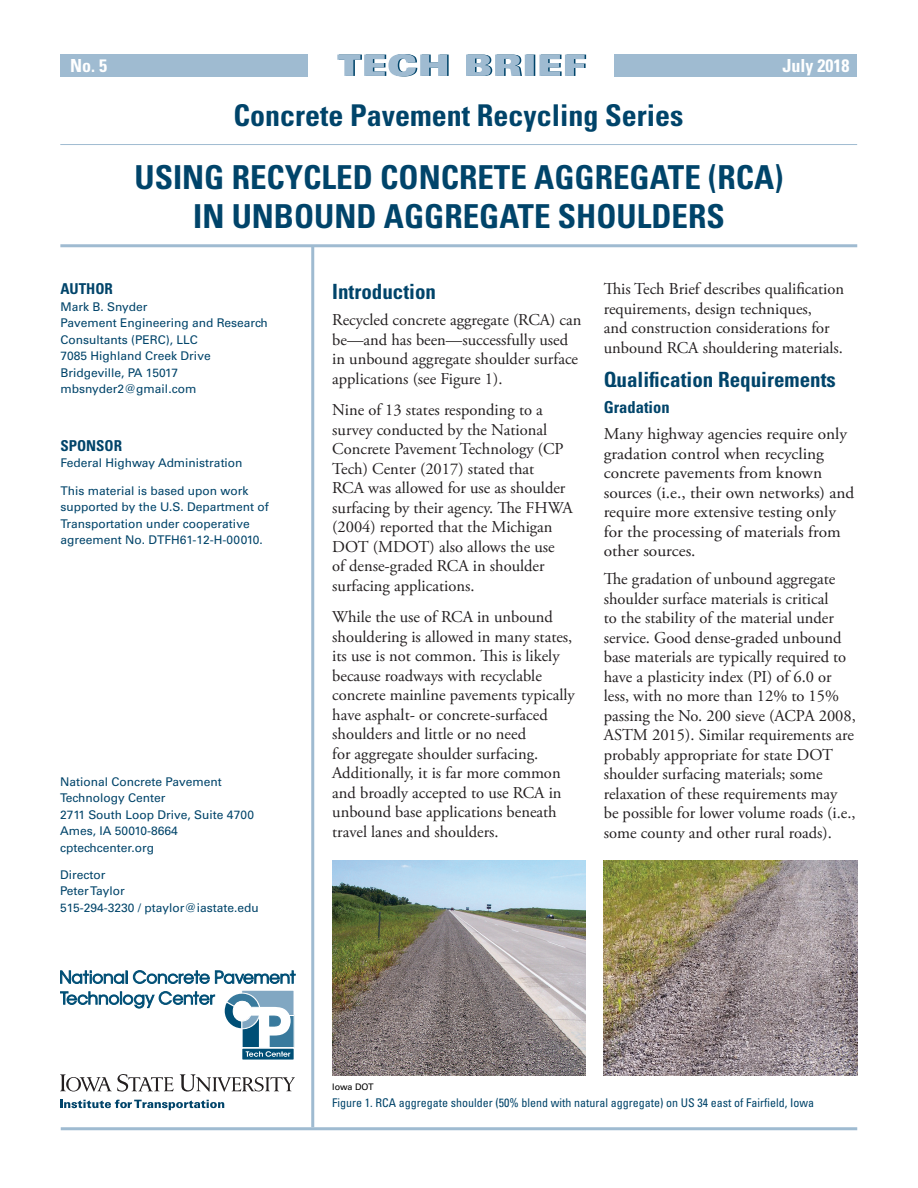
<style>
.page{position:relative;width:918px;height:1188px;background:#fff}
.page>*{position:absolute;margin:0;border:0;box-sizing:border-box;transform-origin:0 0}
.t1{font:700 condensed 33px/39px "Univers";color:#00446a;text-align:center}
.t2{font:700 condensed 30px "Univers";color:#00446a}
.Head_1{font:700 condensed 21px "Univers";color:#00446a}
.Page_Header{font:700 condensed 18px "Univers";color:#fff}
.Body_text{font:16.5px/19.5px "Adobe Garamond Pro";color:#231f20}
.Body_text-2{font:16.5px/19.5px "Adobe Garamond Pro";color:#231f20;scale:1.05 1}
.Head_2{font:700 condensed 16.5px "Univers";color:#00446a}
.Authors_name{font:700 condensed 15px "Univers";color:#00446a}
.Author_info{font:12px/16.5px "Univers";color:#00446a}
.t3{font:condensed 12px "Univers";color:#00446a}
.attribution{font:9px "Univers";color:#000}
</style>
<div class="page">
<div style="left:61px;top:54px;width:247px;height:22px;background:#9fbbd1"></div>
<div style="left:614px;top:54px;width:243px;height:22px;background:#9fbbd1"></div>
<svg style="left:337px;top:54px;width:249px;height:22px"></svg>
<hr style="left:311px;top:246px;width:3px;height:881px;background:#9fbbd1">
<hr style="left:60px;top:244px;width:797px;height:3px;background:#9fbbd1">
<hr style="left:61px;top:1127px;width:796px;height:3px;background:#9fbbd1">
<hr style="left:60px;top:144px;width:797px;height:1px;background:#9fbbd1">
<svg style="left:60px;top:1074px;width:114px;height:18px"></svg>
<svg style="left:180px;top:1074px;width:115px;height:18px"></svg>
<svg style="left:60px;top:1100px;width:164px;height:10px"></svg>
<div style="left:243px;top:1048px;width:51px;height:12px;background:#004f76"></div>
<svg style="left:60px;top:970px;width:236px;height:87px"></svg>
<img style="left:332px;top:861px;width:254px;height:214px">
<img style="left:604px;top:861px;width:253px;height:214px">
<p class="Page_Header" style="left:70px;top:54px;width:38px">No. 5</p>
<p class="Page_Header" style="left:782px;top:54px;width:68px">July 2018</p>
<h2 class="t2" style="left:234px;top:97px;width:452px">Concrete Pavement Recycling Series</h2>
<p class="t1" style="left:135px;top:158px;width:650px">USING RECYCLED CONCRETE AGGREGATE (RCA)<br>IN UNBOUND AGGREGATE SHOULDERS</p>
<p class="Authors_name" style="left:60px;top:280px;width:54px">AUTHOR</p>
<p class="Author_info" style="left:60px;top:298px;width:89px">Mark B. Snyder</p>
<p class="Author_info" style="left:60px;top:315px;width:209px">Pavement Engineering and Research<br>Consultants (PERC), LLC</p>
<p class="Author_info" style="left:60px;top:348px;width:152px">7085 Highland Creek Drive</p>
<p class="Author_info" style="left:60px;top:364px;width:119px">Bridgeville, PA 15017</p>
<p class="Author_info" style="left:60px;top:381px;width:137px">mbsnyder2@gmail.com</p>
<p class="Authors_name" style="left:60px;top:436px;width:63px">SPONSOR</p>
<p class="Author_info" style="left:60px;top:455px;width:184px">Federal Highway Administration</p>
<p class="Author_info" style="left:60px;top:482px;width:210px">This material is based upon work supported by the U.S. Department of Transportation under cooperative agreement No. DTFH61-12-H-00010.</p>
<p class="Author_info" style="left:60px;top:773px;width:163px">National Concrete Pavement<br>Technology Center</p>
<p class="Author_info" style="left:60px;top:806px;width:196px">2711 South Loop Drive, Suite 4700</p>
<p class="Author_info" style="left:60px;top:823px;width:119px">Ames, IA 50010-8664</p>
<p class="Author_info" style="left:60px;top:839px;width:96px">cptechcenter.org</p>
<p class="Author_info" style="left:60px;top:867px;width:47px">Director</p>
<p class="Author_info" style="left:60px;top:883px;width:66px">Peter Taylor</p>
<p class="Author_info" style="left:60px;top:900px;width:200px">515-294-3230 / ptaylor@iastate.edu</p>
<p class="Head_1" style="left:332px;top:279px;width:105px">Introduction</p>
<p class="Body_text" style="left:332px;top:311px;width:251px">Recycled concrete aggregate (RCA) can be—and has been—successfully used in unbound aggregate shoulder surface applications (see Figure 1).</p>
<p class="Body_text" style="left:332px;top:401px;width:242px">Nine of 13 states responding to a survey conducted by the National<br>Concrete Pavement Technology (CP<br>Tech) Center (2017) stated that<br>RCA was allowed for use as shoulder surfacing by their agency. The FHWA (2004) reported that the Michigan<br>DOT (MDOT) also allows the use<br>of dense-graded RCA in shoulder surfacing applications.</p>
<p class="Body_text" style="left:332px;top:608px;width:244px">While the use of RCA in unbound shouldering is allowed in many states, its use is not common. This is likely because roadways with recyclable concrete mainline pavements typically have asphalt- or concrete-surfaced shoulders and little or no need<br>for aggregate shoulder surfacing.<br>Additionally, it is far more common and broadly accepted to use RCA in unbound base applications beneath travel lanes and shoulders.</p>
<p class="Body_text" style="left:604px;top:280px;width:242px">This Tech Brief describes qualification requirements, design techniques,<br>and construction considerations for unbound RCA shouldering materials.</p>
<p class="Head_1" style="left:604px;top:366px;width:234px">Qualification Requirements</p>
<p class="Head_2" style="left:604px;top:397px;width:67px">Gradation</p>
<p class="Body_text-2" style="left:604px;top:425px;width:240px">Many highway agencies require only gradation control when recycling concrete pavements from known sources (i.e., their own networks) and require more extensive testing only for the processing of materials from other sources.</p>
<p class="Body_text" style="left:604px;top:570px;width:254px">The gradation of unbound aggregate shoulder surface materials is critical<br>to the stability of the material under service. Good dense-graded unbound base materials are typically required to have a plasticity index (PI) of 6.0 or less, with no more than 12% to 15% passing the No. 200 sieve (ACPA 2008, ASTM 2015). Similar requirements are probably appropriate for state DOT shoulder surfacing materials; some relaxation of these requirements may be possible for lower volume roads (i.e., some county and other rural roads).</p>
<p class="attribution" style="left:332px;top:1081px;width:43px">Iowa DOT</p>
<p class="t3" style="left:332px;top:1096px;width:483px">Figure 1. RCA aggregate shoulder (50% blend with natural aggregate) on US 34 east of Fairfield, Iowa</p>
</div>
